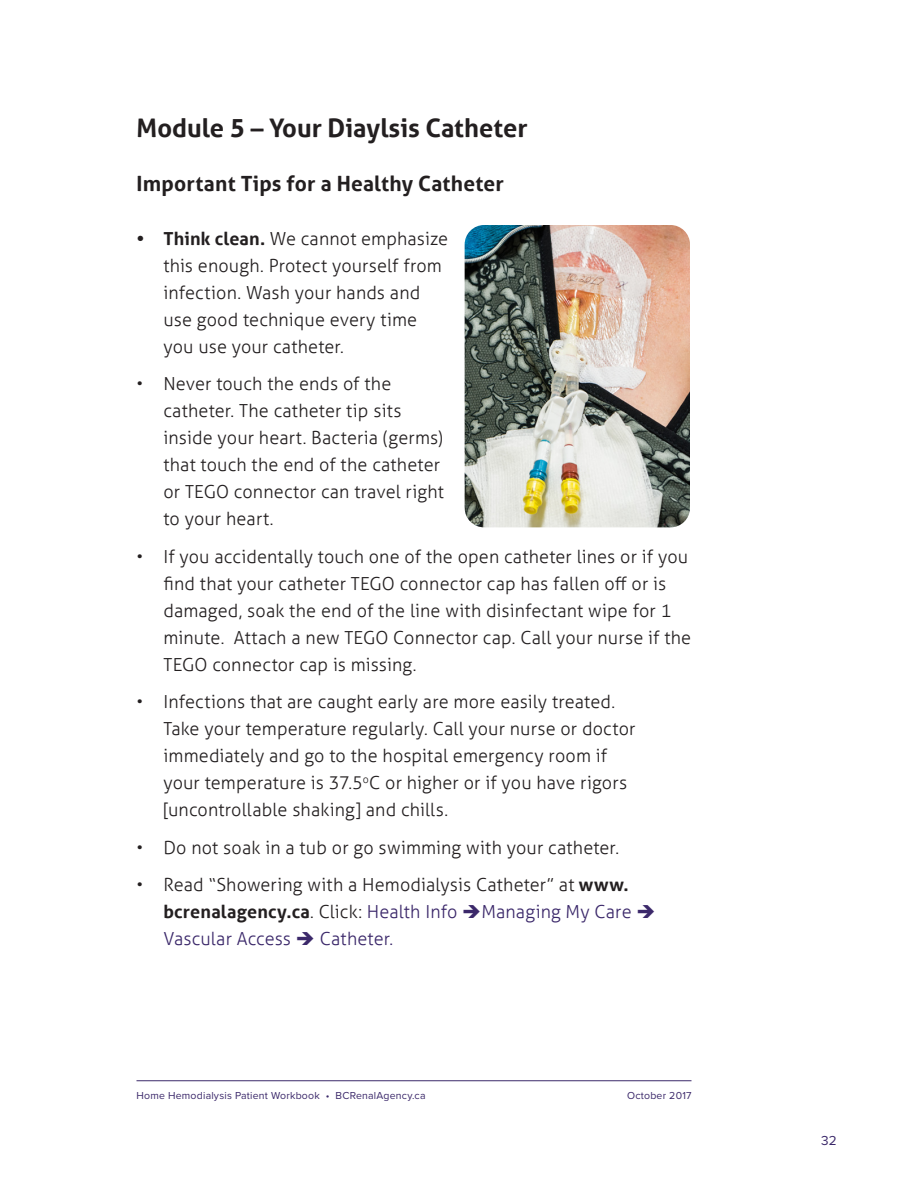
<style>
.page{position:relative;width:918px;height:1188px;background:#fff}
.page>*{position:absolute;margin:0;border:0;box-sizing:border-box;transform-origin:0 0}
.t1{font:700 25.5px "Aller";color:#231f20}
.t2{font:700 21px "Aller";letter-spacing:.01em;color:#231f20}
.t3{font:300 18px/27px "Aller";letter-spacing:.005em;color:#231f20}
.t4{font:13.5px "Proxima Nova";color:#3b286a}
.t5{font:10.5px "Proxima Nova";letter-spacing:.02em;color:#3b286a}
.s1{font-weight:700}
.s2{color:#3b286a}
</style>
<div class="page">
<hr style="left:136px;top:1080px;width:556px;height:1px;background:#3b286a">
<img style="left:465px;top:225px;width:225px;height:302px">
<p class="t1" style="left:136px;top:112px;width:393px">Module 5 – Your Diaylsis Catheter</p>
<p class="t2" style="left:136px;top:170px;width:369px">Important Tips for a Healthy Catheter</p>
<p class="t3" style="left:164px;top:225px;width:286px;text-indent:-27px"><span class="s1">• Think clean.</span> We cannot emphasize this enough. Protect yourself from infection. Wash your hands and use good technique every time you use your catheter.</p>
<p class="t3" style="left:164px;top:370px;width:282px;text-indent:-27px">• Never touch the ends of the catheter. The catheter tip sits inside your heart. Bacteria (germs) that touch the end of the catheter or TEGO connector can travel right to your heart.</p>
<p class="t3" style="left:164px;top:543px;width:529px;text-indent:-27px">• If you accidentally touch one of the open catheter lines or if you find that your catheter TEGO connector cap has fallen off or is damaged, soak the end of the line with disinfectant wipe for 1 minute. Attach a new TEGO Connector cap. Call your nurse if the TEGO connector cap is missing.</p>
<p class="t3" style="left:164px;top:688px;width:473px;text-indent:-27px">• Infections that are caught early are more easily treated.<br>Take your temperature regularly. Call your nurse or doctor immediately and go to the hospital emergency room if your temperature is 37.5<sup>o</sup>C or higher or if you have rigors [uncontrollable shaking] and chills.</p>
<p class="t3" style="left:136px;top:834px;width:484px">• Do not soak in a tub or go swimming with your catheter.</p>
<p class="t3" style="left:164px;top:871px;width:494px;text-indent:-27px">• Read “Showering with a Hemodialysis Catheter” at <span class="s1">www. bcrenalagency.ca</span>. Click: <span class="s2">Health Info</span> <span class="s2">➔Managing My Care</span> <span class="s2">➔<br>Vascular Access</span> <span class="s2">➔ Catheter.</span></p>
<p class="t5" style="left:136px;top:1089px;width:291px">Home Hemodialysis Patient Workbook • BCRenalAgency.ca</p>
<p class="t5" style="left:627px;top:1089px;width:66px">October 2017</p>
<p class="t4" style="left:821px;top:1132px;width:17px">32</p>
</div>
